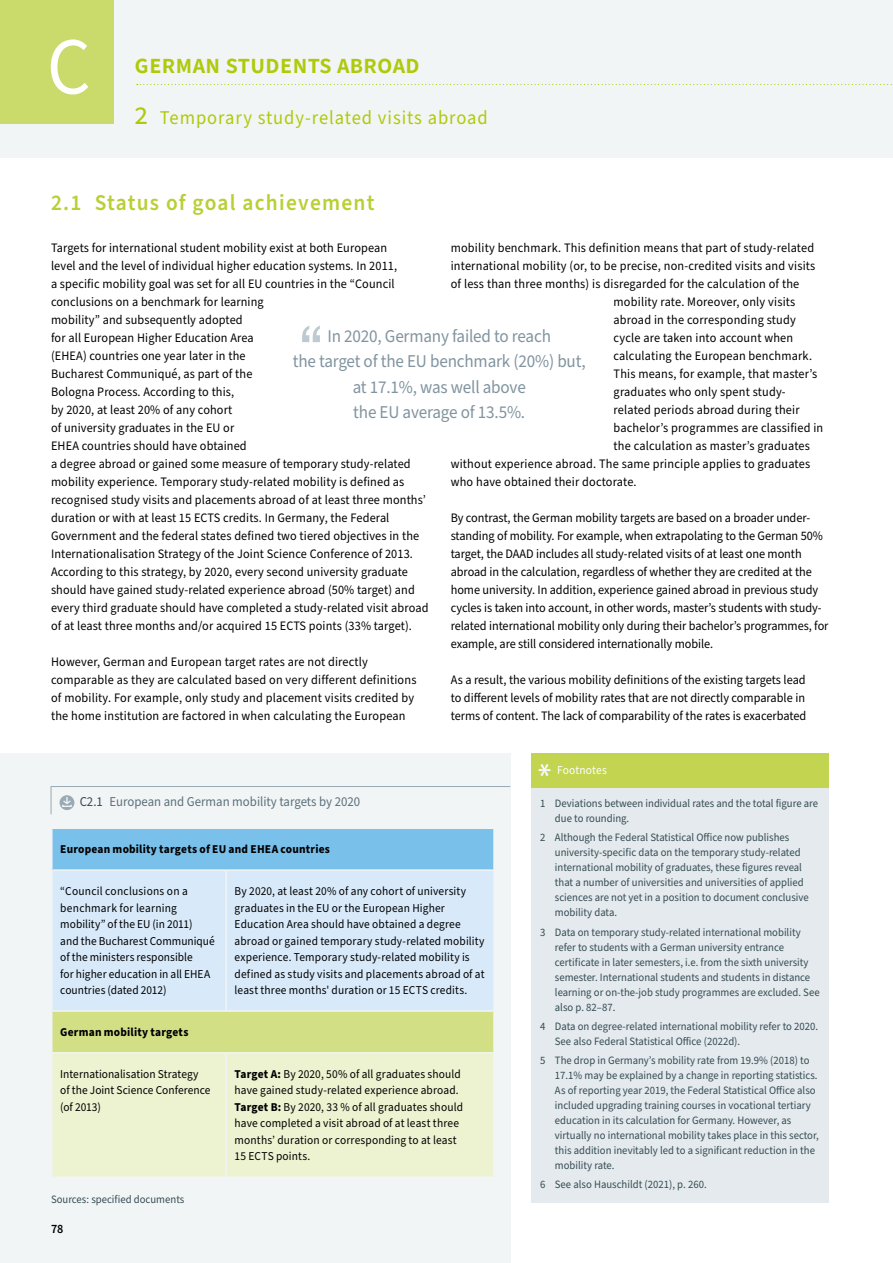
<style>
.page{position:relative;width:893px;height:1263px;background:#fff}
.page>*{position:absolute;margin:0;border:0;box-sizing:border-box;transform-origin:0 0}
.t1{font:81px "Source Sans Pro";color:#fff;scale:.95 1}
.t2{font:600 27px "Source Sans Pro";color:#afca0b;scale:.95 1}
.seitentitel_2022{font:600 22.5px "Source Sans Pro";color:#b9cf35;scale:.95 1}
.kolumne_oben_2022{font:19.5px "Source Sans Pro";letter-spacing:.05em;color:#afca0b;scale:.95 1}
.Zitat_2022{font:18px/25.5px "Source Sans Pro";letter-spacing:-.01em;color:#81949f;text-align:center;scale:.95 1}
.grafikhead_2022{font:13.5px "Source Sans Pro";color:#5b707b;scale:.95 1}
.fließtext_2022{font:12.9px/18px "Source Sans Pro";letter-spacing:.01em;color:#000;scale:.95 1}
.t3{font:600 12.75px "Source Sans Pro";color:#000;scale:.95 1}
.tab_Text_2022{font:12px/16.5px "Source Sans Pro";letter-spacing:.01em;color:#000;scale:.95 1}
.tab_Text_2022-2{font:700 12px "Source Sans Pro";letter-spacing:.02em;color:#000;scale:.95 1}
.tab_Text_2022-3{font:12px "Source Sans Pro";color:#fff;scale:.95 1}
.Fußnote{font:11.25px/15px "Source Sans Pro";color:#354b54;scale:.95 1}
.FN_2022{font:11.25px "Source Sans Pro";color:#354b54;scale:.95 1}
.s1{font-size:31.5px}
.s2{color:#354b54}
.s3{font-weight:700}
</style>
<div class="page">
<div style="left:0;top:0;width:893px;height:157px;background:#f2f5f6"></div>
<div style="left:0;top:0;width:113px;height:123px;background:#cada6b"></div>
<svg style="left:137px;top:84px;width:755px;height:1px"></svg>
<div style="left:0;top:753px;width:510px;height:510px;background:#f2f5f6"></div>
<svg style="left:50px;top:786px;width:461px;height:29px"></svg>
<div style="left:531px;top:782px;width:298px;height:421px;background:#e4eaed"></div>
<div style="left:531px;top:753px;width:298px;height:34px;background:#c2d450"></div>
<svg style="left:538px;top:764px;width:13px;height:12px"></svg>
<div style="left:52px;top:828px;width:442px;height:42px;background:#79c0eb"></div>
<div style="left:53px;top:871px;width:440px;height:139px;background:#d8eafa"></div>
<div style="left:52px;top:1011px;width:442px;height:42px;background:#d3df84"></div>
<div style="left:53px;top:1054px;width:440px;height:122px;background:#edf2d0"></div>
<hr style="left:51px;top:827px;width:175px;height:2px;background:#f2f5f6">
<hr style="left:51px;top:829px;width:2px;height:40px;background:#f2f5f6">
<hr style="left:226px;top:827px;width:269px;height:2px;background:#f2f5f6">
<hr style="left:493px;top:829px;width:2px;height:40px;background:#f2f5f6">
<hr style="left:51px;top:869px;width:175px;height:2px;background:#f2f5f6">
<hr style="left:226px;top:869px;width:269px;height:2px;background:#f2f5f6">
<hr style="left:225px;top:871px;width:2px;height:139px;background:#f2f5f6">
<hr style="left:51px;top:1010px;width:175px;height:2px;background:#f2f5f6">
<hr style="left:51px;top:1012px;width:2px;height:40px;background:#f2f5f6">
<hr style="left:226px;top:1010px;width:269px;height:2px;background:#f2f5f6">
<hr style="left:493px;top:1012px;width:2px;height:40px;background:#f2f5f6">
<hr style="left:51px;top:1052px;width:175px;height:2px;background:#f2f5f6">
<hr style="left:226px;top:1052px;width:269px;height:2px;background:#f2f5f6">
<hr style="left:225px;top:1054px;width:2px;height:122px;background:#f2f5f6">
<svg style="left:302px;top:326px;width:18px;height:16px"></svg>
<h1 class="t1" style="left:47px;top:13px;width:48px">C</h1>
<h2 class="t2" style="left:135px;top:46px;width:302px">german students abroad</h2>
<p class="kolumne_oben_2022" style="left:135px;top:104px;width:373px"><span class="s1">2</span> Temporary study-related visits abroad</p>
<p class="seitentitel_2022" style="left:51px;top:188px;width:342px">2.1 Status of goal achievement</p>
<p class="fließtext_2022" style="left:51px;top:239px;width:399px">Targets for international student mobility exist at both European<br>level and the level of individual higher education systems. In 2011,<br>a specific mobility goal was set for all EU countries in the “Council conclusions on a benchmark for learning<br>mobility” and subsequently adopted<br>for all European Higher Education Area<br>(EHEA) countries one year later in the<br>Bucharest Communiqué, as part of the<br>Bologna Process. According to this,<br>by 2020, at least 20% of any cohort<br>of university graduates in the EU or<br>EHEA countries should have obtained<br>a degree abroad or gained some measure of temporary study-related mobility experience. Temporary study-related mobility is defined as recognised study visits and placements abroad of at least three months’ duration or with at least 15 ECTS credits. In Germany, the Federal Government and the federal states defined two tiered objectives in the Internationalisation Strategy of the Joint Science Conference of 2013.<br>According to this strategy, by 2020, every second university graduate should have gained study-related experience abroad (50% target) and every third graduate should have completed a study-related visit abroad of at least three months and/or acquired 15 ECTS points (33% target).</p>
<p class="fließtext_2022" style="left:51px;top:653px;width:386px">However, German and European target rates are not directly comparable as they are calculated based on very different definitions of mobility. For example, only study and placement visits credited by the home institution are factored in when calculating the European</p>
<p class="fließtext_2022" style="left:451px;top:239px;width:384px">mobility benchmark. This definition means that part of study-related</p>
<p class="fließtext_2022" style="left:451px;top:257px;width:385px">international mobility (or, to be precise, non-credited visits and visits</p>
<p class="fließtext_2022" style="left:451px;top:275px;width:368px">of less than three months) is disregarded for the calculation of the</p>
<p class="fließtext_2022" style="left:614px;top:293px;width:193px">mobility rate. Moreover, only visits</p>
<p class="fließtext_2022" style="left:614px;top:311px;width:193px">abroad in the corresponding study</p>
<p class="fließtext_2022" style="left:614px;top:329px;width:191px">cycle are taken into account when</p>
<p class="fließtext_2022" style="left:614px;top:347px;width:210px">calculating the European benchmark.</p>
<p class="fließtext_2022" style="left:614px;top:365px;width:216px">This means, for example, that master’s</p>
<p class="fließtext_2022" style="left:614px;top:383px;width:183px">graduates who only spent study-</p>
<p class="fließtext_2022" style="left:614px;top:401px;width:197px">related periods abroad during their</p>
<p class="fließtext_2022" style="left:614px;top:419px;width:222px">bachelor’s programmes are classified in</p>
<p class="fließtext_2022" style="left:614px;top:437px;width:208px">the calculation as master’s graduates</p>
<p class="fließtext_2022" style="left:451px;top:455px;width:380px">without experience abroad. The same principle applies to graduates</p>
<p class="fließtext_2022" style="left:451px;top:473px;width:197px">who have obtained their doctorate.</p>
<p class="fließtext_2022" style="left:451px;top:509px;width:399px">By contrast, the German mobility targets are based on a broader under&shy;standing of mobility. For example, when extrapolating to the German 50% target, the DAAD includes all study-related visits of at least one month abroad in the calculation, regardless of whether they are credited at the home university. In addition, experience gained abroad in previous study cycles is taken into account, in other words, master’s students with study&shy;related international mobility only during their bachelor’s programmes, for example, are still considered internationally mobile.</p>
<p class="fließtext_2022" style="left:451px;top:671px;width:376px;text-align:justify">As a result, the various mobility definitions of the existing targets lead to different levels of mobility rates that are not directly comparable in terms of content. The lack of comparability of the rates is exacerbated</p>
<p class="Zitat_2022" style="left:293px;top:324px;width:310px">In 2020, Germany failed to reach<br>the target of the EU benchmark (20%) but, at 17.1%, was well above<br>the EU average of 13.5%.</p>
<p class="grafikhead_2022" style="left:80px;top:793px;width:297px"><span class="s2">C2.1</span> European and German mobility targets by 2020</p>
<p class="tab_Text_2022-2" style="left:60px;top:841px;width:285px">European mobility targets of EU and EHEA countries</p>
<p class="tab_Text_2022" style="left:60px;top:883px;width:164px">“Council conclusions on a benchmark for learning mobility” of the EU (in 2011)<br>and the Bucharest Communiqué of the ministers responsible<br>for higher education in all EHEA countries (dated 2012)</p>
<p class="tab_Text_2022" style="left:235px;top:883px;width:265px">By 2020, at least 20% of any cohort of university graduates in the EU or the European Higher Education Area should have obtained a degree abroad or gained temporary study-related mobility experience. Temporary study-related mobility is defined as study visits and placements abroad of at least three months' duration or 15 ECTS credits.</p>
<p class="tab_Text_2022-2" style="left:60px;top:1024px;width:136px">German mobility targets</p>
<p class="tab_Text_2022" style="left:60px;top:1066px;width:160px">Internationalisation Strategy of the Joint Science Conference (of 2013)</p>
<p class="tab_Text_2022" style="left:235px;top:1066px;width:239px"><span class="s3">Target A:</span> By 2020, 50% of all graduates should have gained study-related experience abroad.</p>
<p class="tab_Text_2022" style="left:235px;top:1099px;width:242px"><span class="s3">Target B:</span> By 2020, 33 % of all graduates should have completed a visit abroad of at least three months’ duration or corresponding to at least 15 ECTS points.</p>
<p class="FN_2022" style="left:51px;top:1192px;width:142px">Sources: specified documents</p>
<p class="t3" style="left:51px;top:1220px;width:15px">78</p>
<p class="tab_Text_2022-3" style="left:557px;top:762px;width:54px">Footnotes</p>
<p class="Fußnote" style="left:555px;top:796px;width:279px;text-indent:-15px">1 Deviations between individual rates and the total figure are due to rounding.</p>
<p class="Fußnote" style="left:555px;top:830px;width:269px;text-indent:-15px">2 Although the Federal Statistical Office now publishes university-specific data on the temporary study-related international mobility of graduates, these figures reveal that a number of universities and universities of applied sciences are not yet in a position to document conclusive mobility data.</p>
<p class="Fußnote" style="left:555px;top:925px;width:280px;text-indent:-15px">3 Data on temporary study-related international mobility refer to students with a German university entrance certificate in later semesters, i.e. from the sixth university semester. International students and students in distance learning or on-the-job study programmes are excluded. See also p. 82–87.</p>
<p class="Fußnote" style="left:555px;top:1019px;width:279px;text-indent:-15px">4 Data on degree-related international mobility refer to 2020.<br>See also Federal Statistical Office (2022d).</p>
<p class="Fußnote" style="left:555px;top:1053px;width:279px;text-indent:-15px">5 The drop in Germany’s mobility rate from 19.9% (2018) to 17.1% may be explained by a change in reporting statistics.<br>As of reporting year 2019, the Federal Statistical Office also included upgrading training courses in vocational tertiary education in its calculation for Germany. However, as virtually no international mobility takes place in this sector, this addition inevitably led to a significant reduction in the mobility rate.</p>
<p class="Fußnote" style="left:540px;top:1177px;width:177px">6 See also Hauschildt (2021), p. 260.</p>
</div>
